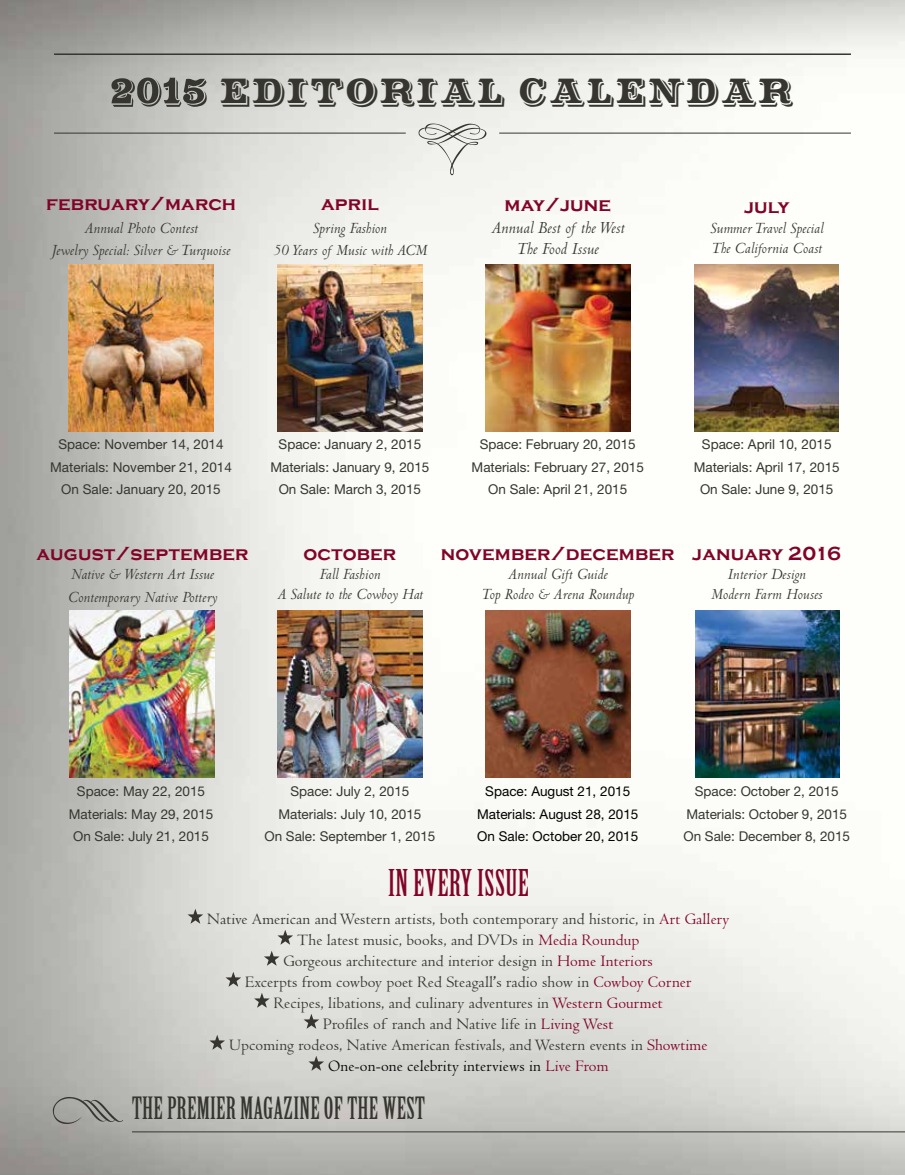
<style>
.page{position:relative;width:905px;height:1175px;background:#fff}
.page>*{position:absolute;margin:0;border:0;box-sizing:border-box;transform-origin:0 0}
.t1{font:36px "Cameo Antique";letter-spacing:.04em;color:#363530}
.t2{font:36px "Birch Std";letter-spacing:.01em;color:#810328}
.t3{font:30px "Birch Std";letter-spacing:.01em;color:#363530}
.t4{font:700 19.5px "Copperplate Gothic";letter-spacing:.01em;color:#810328}
.t5{font:italic 18px/21.6px "Centaur";letter-spacing:.01em;color:#363530;text-align:center}
.t6{font:16.5px/21px "Centaur";letter-spacing:.01em;color:#363530;text-align:center}
.t7{font:italic 16.5px/19.8px "Centaur";letter-spacing:.01em;color:#363530;text-align:center}
.t8{font:13.5px/22.5px "Helvetica Neue";color:#363530;text-align:center}
.t9{font:13.5px/22.5px "Helvetica Neue";color:#000;text-align:center}
.s1{color:#810328}
.s2{font-weight:700}
.s3{color:#000}
</style>
<div class="page">
<img style="left:0;top:0;width:904px;height:1174px">
<img style="left:69px;top:264px;width:144px;height:167px">
<img style="left:277px;top:264px;width:145px;height:167px">
<img style="left:485px;top:264px;width:145px;height:167px">
<img style="left:694px;top:264px;width:144px;height:167px">
<img style="left:69px;top:611px;width:145px;height:166px">
<img style="left:277px;top:611px;width:145px;height:166px">
<img style="left:485px;top:611px;width:145px;height:166px">
<img style="left:695px;top:611px;width:144px;height:166px">
<svg style="left:188px;top:908px;width:15px;height:15px"></svg>
<svg style="left:277px;top:929px;width:16px;height:15px"></svg>
<svg style="left:264px;top:950px;width:15px;height:15px"></svg>
<svg style="left:225px;top:971px;width:16px;height:15px"></svg>
<svg style="left:254px;top:992px;width:16px;height:15px"></svg>
<svg style="left:304px;top:1013px;width:15px;height:15px"></svg>
<svg style="left:209px;top:1034px;width:16px;height:15px"></svg>
<svg style="left:308px;top:1055px;width:16px;height:15px"></svg>
<svg style="left:111px;top:77px;width:96px;height:30px"></svg>
<svg style="left:418px;top:124px;width:68px;height:51px"></svg>
<hr style="left:54px;top:133px;width:352px;height:1px;background:#363530">
<hr style="left:499px;top:133px;width:351px;height:1px;background:#363530">
<hr style="left:54px;top:53px;width:796px;height:2px;background:#363530">
<svg style="left:53px;top:1097px;width:70px;height:27px"></svg>
<hr style="left:132px;top:1131px;width:772px;height:1px;background:#363530">
<h1 class="t1" style="left:220px;top:74px;width:575px">EDITORIAL CALENDAR</h1>
<h3 class="t4" style="left:46px;top:193px;width:191px">february/march</h3>
<p class="t7" style="left:52px;top:217px;width:180px;line-height:22.5px">Annual Photo Contest<br>Jewelry Special: Silver &amp; Turquoise</p>
<h3 class="t4" style="left:321px;top:193px;width:59px">april</h3>
<p class="t7" style="left:273px;top:217px;width:156px;line-height:22.5px">Spring Fashion<br>50 Years of Music with ACM</p>
<h3 class="t4" style="left:504px;top:194px;width:108px">may/june</h3>
<h3 class="t5" style="left:491px;top:217px;width:135px">Annual Best of the West<br>The Food Issue</h3>
<h3 class="t4" style="left:744px;top:196px;width:47px">july</h3>
<p class="t7" style="left:710px;top:218px;width:115px;text-align:left">Summer Travel Special<br>The California Coast</p>
<p class="t8" style="left:50px;top:433px;width:183px">Space: November 14, 2014<br>Materials: November 21, 2014<br>On Sale: January 20, 2015</p>
<h3 class="t4" style="left:37px;top:542px;width:213px">august/september</h3>
<p class="t7" style="left:68px;top:563px;width:151px;line-height:22.5px;text-align:left">Native &amp; Western Art Issue<br>Contemporary Native Pottery</p>
<p class="t8" style="left:270px;top:433px;width:161px">Space: January 2, 2015<br>Materials: January 9, 2015<br>On Sale: March 3, 2015</p>
<p class="t8" style="left:471px;top:433px;width:174px">Space: February 20, 2015<br>Materials: February 27, 2015<br>On Sale: April 21, 2015</p>
<p class="t8" style="left:693px;top:433px;width:148px">Space: April 10, 2015<br>Materials: April 17, 2015<br>On Sale: June 9, 2015</p>
<h3 class="t4" style="left:303px;top:542px;width:94px">october</h3>
<p class="t7" style="left:277px;top:565px;width:147px">Fall Fashion<br>A Salute to the Cowboy Hat</p>
<h3 class="t4" style="left:441px;top:542px;width:235px">november/december</h3>
<p class="t7" style="left:481px;top:565px;width:154px">Annual Gift Guide<br>Top Rodeo &amp; Arena Roundup</p>
<h3 class="t4" style="left:692px;top:542px;width:150px">january 2016</h3>
<p class="t7" style="left:711px;top:565px;width:113px">Interior Design<br>Modern Farm Houses</p>
<p class="t8" style="left:69px;top:780px;width:146px">Space: May 22, 2015<br>Materials: May 29, 2015<br>On Sale: July 21, 2015</p>
<p class="t8" style="left:264px;top:780px;width:172px">Space: July 2, 2015<br>Materials: July 10, 2015<br>On Sale: September 1, 2015</p>
<p class="t9" style="left:477px;top:780px;width:163px">Space: August 21, 2015<br>Materials: August 28, 2015<br>On Sale: October 20, 2015</p>
<p class="t8" style="left:683px;top:780px;width:168px">Space: October 2, 2015<br>Materials: October 9, 2015<br>On Sale: December 8, 2015</p>
<h1 class="t2" style="left:388px;top:862px;width:142px">IN EVERY ISSUE</h1>
<p class="t6" style="left:207px;top:908px;width:523px">Native American and Western artists, both contemporary and historic, in <span class="s1">Art Gallery </span>The latest music, books, and DVDs in <span class="s1">Media Roundup<br></span>Gorgeous architecture and interior design in <span class="s1">Home Interiors<br></span>Excerpts from cowboy poet Red Steagall<span class="s2">’</span>s radio show in <span class="s1">Cowboy Corner<br></span>Recipes, libations, and culinary adventures in <span class="s1">Western Gourmet<br></span>Profiles of ranch and Native life in <span class="s1">Living West<br></span>Upcoming rodeos, Native American festivals, and Western events in <span class="s1">Showtime </span><span class="s3">One-on-one celebrity interviews in</span> <span class="s1">Live From</span></p>
<h2 class="t3" style="left:132px;top:1091px;width:294px">THE PREMIER MAGAZINE OF THE WEST</h2>
</div>
